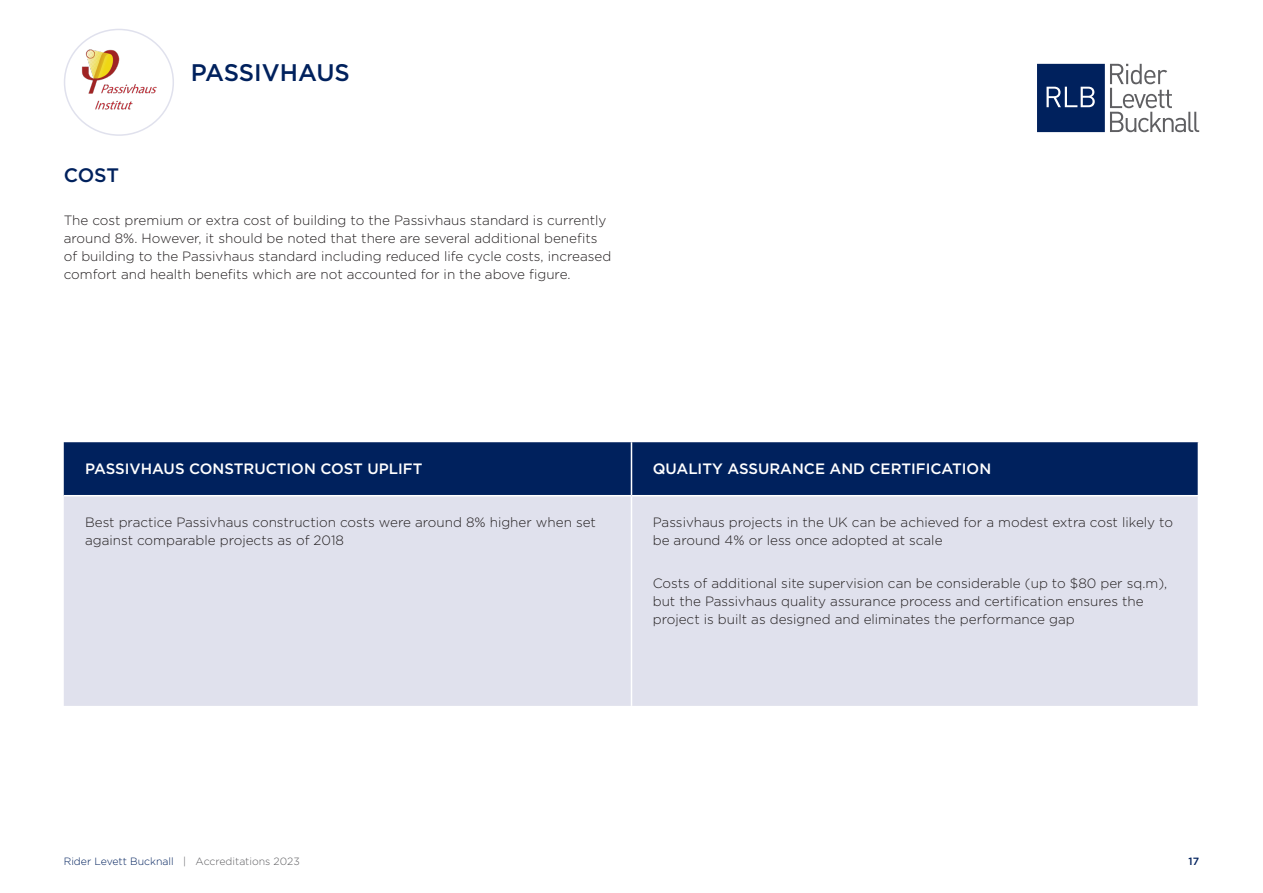
<style>
.page{position:relative;width:1263px;height:893px;background:#fff}
.page>*{position:absolute;margin:0;border:0;box-sizing:border-box;transform-origin:0 0}
.t1{font:500 24px "Gotham";color:#00215d}
.Heading_2{font:500 19.5px "Gotham";color:#00215d}
.Heading_3{font:500 15px "Gotham";color:#fff}
.Body_text{font:300 13.5px/18px "Gotham";color:#231f20}
.t2{font:300 10.5px "Gotham";color:#00215d}
.t3{font:500 10.5px "Gotham";color:#00215d}
.s1{color:#5f5f62}
</style>
<div class="page">
<svg style="left:1037px;top:64px;width:162px;height:68px"></svg>
<img style="left:65px;top:49px;width:108px;height:64px">
<div style="left:64px;top:29px;width:110px;height:107px;border:2px solid #e0e1ed;border-radius:50%"></div>
<div style="left:64px;top:442px;width:1134px;height:53px;background:#00215d"></div>
<div style="left:64px;top:496px;width:1134px;height:210px;background:#e0e1ed"></div>
<hr style="left:631px;top:442px;width:1px;height:53px;background:#fff">
<hr style="left:631px;top:496px;width:1px;height:210px;background:#fff">
<h1 class="t1" style="left:191px;top:59px;width:161px">PASSIVHAUS</h1>
<p class="Heading_2" style="left:64px;top:164px;width:57px">COST</p>
<p class="Body_text" style="left:64px;top:211px;width:549px">The cost premium or extra cost of building to the Passivhaus standard is currently around 8%. However, it should be noted that there are several additional benefits of building to the Passivhaus standard including reduced life cycle costs, increased comfort and health benefits which are not accounted for in the above figure.</p>
<p class="Heading_3" style="left:85px;top:461px;width:339px">PASSIVHAUS CONSTRUCTION COST UPLIFT</p>
<p class="Heading_3" style="left:653px;top:461px;width:340px">QUALITY ASSURANCE AND CERTIFICATION</p>
<p class="Body_text" style="left:85px;top:513px;width:512px">Best practice Passivhaus construction costs were around 8% higher when set against comparable projects as of 2018</p>
<p class="Body_text" style="left:653px;top:513px;width:522px">Passivhaus projects in the UK can be achieved for a modest extra cost likely to be around 4% or less once adopted at scale</p>
<p class="Body_text" style="left:653px;top:574px;width:516px">Costs of additional site supervision can be considerable (up to $80 per sq.m), but the Passivhaus quality assurance process and certification ensures the project is built as designed and eliminates the performance gap</p>
<p class="t2" style="left:64px;top:855px;width:237px">Rider Levett Bucknall <span class="s1">| Accreditations 2023</span></p>
<p class="t3" style="left:1189px;top:855px;width:12px">17</p>
</div>
